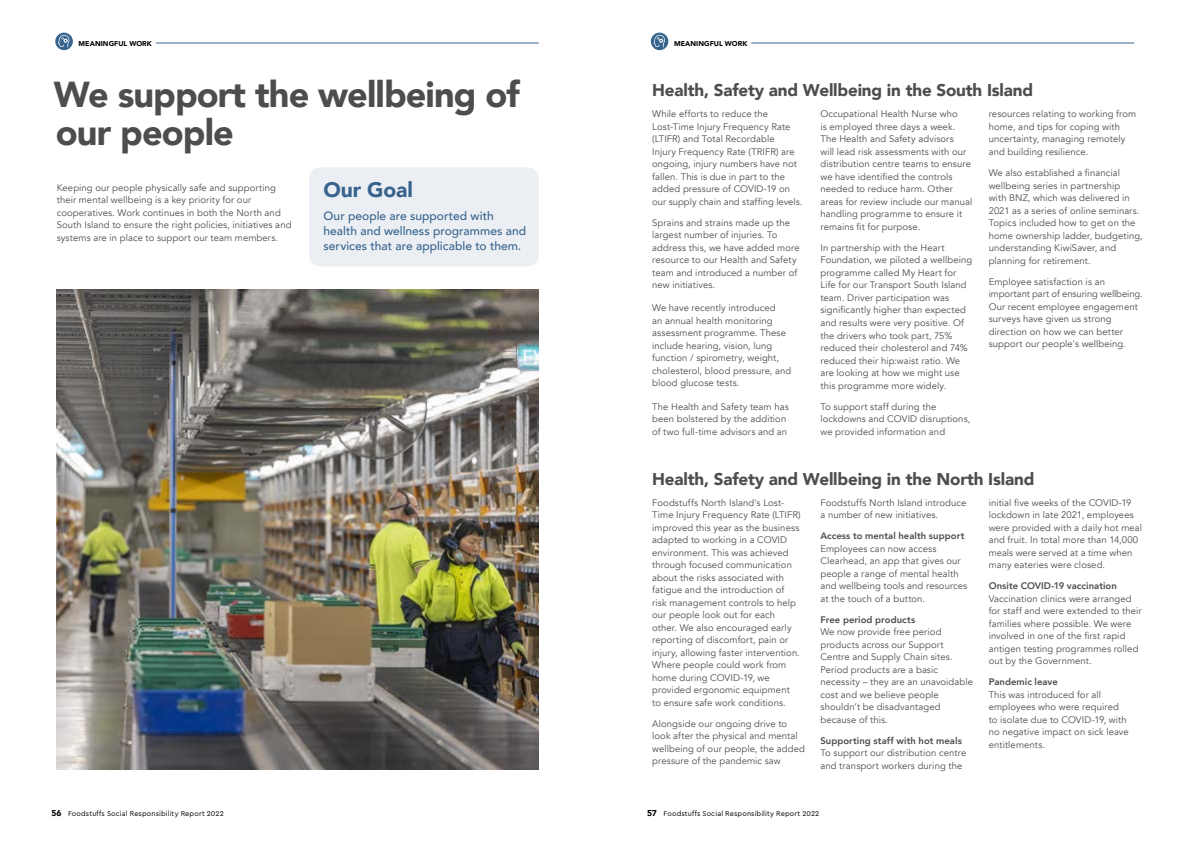
<style>
.page{position:relative;width:1191px;height:842px;background:#fff}
.page>*{position:absolute;margin:0;border:0;box-sizing:border-box;transform-origin:0 0}
.t1{font:900 36px/38px "Avenir";letter-spacing:-.025em;color:#4d4d4f}
.t2{font:900 21px "Avenir";letter-spacing:-.005em;color:#37638d}
.t3{font:900 17px "Avenir";letter-spacing:-.01em;color:#4d4d4f}
.t4{font:500 12px/15px "Avenir";color:#37638d}
.t5{font:9.5px/12.5px "Avenir";letter-spacing:.01em;color:#4d4d4f}
.t6{font:800 9.5px "Avenir";letter-spacing:.005em;color:#4d4d4f}
.t7{font:7.3px "Cera Pro";letter-spacing:.015em;color:#000}
.t8{font:900 7px "Avenir";letter-spacing:.01em;color:#000}
.s1{font-family:"Avenir";font-weight:900;font-size:8.5px}
</style>
<div class="page">
<hr style="left:156px;top:43px;width:383px;height:1px;background:#37638d">
<svg style="left:55px;top:33px;width:18px;height:17px"></svg>
<svg style="left:58px;top:35px;width:11px;height:12px"></svg>
<hr style="left:751px;top:43px;width:383px;height:1px;background:#37638d">
<div style="left:651px;top:33px;width:17px;height:17px;background:#37638d;border-radius:50%"></div>
<svg style="left:653px;top:35px;width:12px;height:12px"></svg>
<div style="left:309px;top:167px;width:230px;height:99px;background:#ebeff3;border-radius:11px"></div>
<img style="left:57px;top:289px;width:482px;height:480px">
<p class="t8" style="left:79px;top:37px;width:75px">MEANINGFUL WORK</p>
<p class="t8" style="left:674px;top:37px;width:75px">MEANINGFUL WORK</p>
<h1 class="t1" style="left:54px;top:74px;width:467px">We support the wellbeing of our people</h1>
<h2 class="t2" style="left:323px;top:171px;width:91px">Our Goal</h2>
<p class="t4" style="left:323px;top:208px;width:204px">Our people are supported with health and wellness programmes and services that are applicable to them.</p>
<p class="t5" style="left:57px;top:182px;width:236px">Keeping our people physically safe and supporting their mental wellbeing is a key priority for our cooperatives. Work continues in both the North and South Island to ensure the right policies, initiatives and systems are in place to support our team members.</p>
<h3 class="t3" style="left:652px;top:76px;width:382px">Health, Safety and Wellbeing in the South Island</h3>
<p class="t5" style="left:652px;top:108px;width:152px">While efforts to reduce the<br>Lost-Time Injury Frequency Rate (LTIFR) and Total Recordable<br>Injury Frequency Rate (TRIFR) are ongoing, injury numbers have not fallen. This is due in part to the added pressure of COVID-19 on our supply chain and staffing levels.</p>
<p class="t5" style="left:652px;top:217px;width:149px">Sprains and strains made up the largest number of injuries. To address this, we have added more resource to our Health and Safety team and introduced a number of new initiatives.</p>
<p class="t5" style="left:652px;top:302px;width:141px">We have recently introduced<br>an annual health monitoring assessment programme. These include hearing, vision, lung function / spirometry, weight, cholesterol, blood pressure, and blood glucose tests.</p>
<p class="t5" style="left:652px;top:400px;width:138px">The Health and Safety team has been bolstered by the addition of two full-time advisors and an</p>
<p class="t5" style="left:988px;top:108px;width:149px">resources relating to working from home, and tips for coping with uncertainty, managing remotely and building resilience.</p>
<p class="t5" style="left:988px;top:167px;width:156px">We also established a financial wellbeing series in partnership<br>with BNZ, which was delivered in<br>2021 as a series of online seminars.<br>Topics included how to get on the home ownership ladder, budgeting, understanding KiwiSaver, and planning for retirement.</p>
<p class="t5" style="left:988px;top:275px;width:156px">Employee satisfaction is an important part of ensuring wellbeing.<br>Our recent employee engagement surveys have given us strong direction on how we can better support our people's wellbeing.</p>
<p class="t5" style="left:820px;top:108px;width:153px">Occupational Health Nurse who<br>is employed three days a week.<br>The Health and Safety advisors<br>will lead risk assessments with our distribution centre teams to ensure we have identified the controls needed to reduce harm. Other areas for review include our manual handling programme to ensure it remains fit for purpose.</p>
<p class="t5" style="left:820px;top:242px;width:153px">In partnership with the Heart<br>Foundation, we piloted a wellbeing programme called My Heart for<br>Life for our Transport South Island team. Driver participation was significantly higher than expected and results were very positive. Of the drivers who took part, 75% reduced their cholesterol and 74% reduced their hip:waist ratio. We are looking at how we might use this programme more widely.</p>
<p class="t5" style="left:820px;top:400px;width:151px">To support staff during the lockdowns and COVID disruptions, we provided information and</p>
<h3 class="t3" style="left:652px;top:464px;width:384px">Health, Safety and Wellbeing in the North Island</h3>
<p class="t5" style="left:652px;top:496px;width:150px">Foodstuffs North Island's Lost-<br>Time Injury Frequency Rate (LTIFR) improved this year as the business adapted to working in a COVID environment. This was achieved through focused communication about the risks associated with fatigue and the introduction of risk management controls to help our people look out for each other. We also encouraged early reporting of discomfort, pain or injury, allowing faster intervention.<br>Where people could work from home during COVID-19, we provided ergonomic equipment to ensure safe work conditions.</p>
<p class="t5" style="left:652px;top:717px;width:154px">Alongside our ongoing drive to look after the physical and mental wellbeing of our people, the added pressure of the pandemic saw</p>
<p class="t5" style="left:988px;top:496px;width:155px">initial five weeks of the COVID-19 lockdown in late 2021, employees were provided with a daily hot meal and fruit. In total more than 14,000 meals were served at a time when many eateries were closed.</p>
<p class="t6" style="left:988px;top:579px;width:130px">Onsite COVID-19 vaccination</p>
<p class="t5" style="left:988px;top:592px;width:154px">Vaccination clinics were arranged for staff and were extended to their families where possible. We were involved in one of the first rapid antigen testing programmes rolled out by the Government.</p>
<p class="t6" style="left:988px;top:675px;width:71px">Pandemic leave</p>
<p class="t5" style="left:988px;top:688px;width:141px">This was introduced for all employees who were required to isolate due to COVID-19, with no negative impact on sick leave entitlements.</p>
<p class="t5" style="left:820px;top:496px;width:147px">Foodstuffs North Island introduce a number of new initiatives.</p>
<p class="t6" style="left:820px;top:529px;width:145px">Access to mental health support</p>
<p class="t5" style="left:820px;top:542px;width:148px">Employees can now access<br>Clearhead, an app that gives our people a range of mental health and wellbeing tools and resources at the touch of a button.</p>
<p class="t6" style="left:820px;top:612px;width:96px">Free period products</p>
<p class="t5" style="left:820px;top:626px;width:154px">We now provide free period products across our Support<br>Centre and Supply Chain sites.<br>Period products are a basic necessity – they are an unavoidable cost and we believe people shouldn’t be disadvantaged because of this.</p>
<p class="t6" style="left:820px;top:733px;width:143px">Supporting staff with hot meals</p>
<p class="t5" style="left:820px;top:747px;width:147px">To support our distribution centre and transport workers during the</p>
<p class="t7" style="left:51px;top:809px;width:174px"><span class="s1">56</span> Foodstuffs Social Responsibility Report 2022</p>
<p class="t7" style="left:647px;top:809px;width:174px"><span class="s1">57</span> Foodstuffs Social Responsibility Report 2022</p>
</div>
